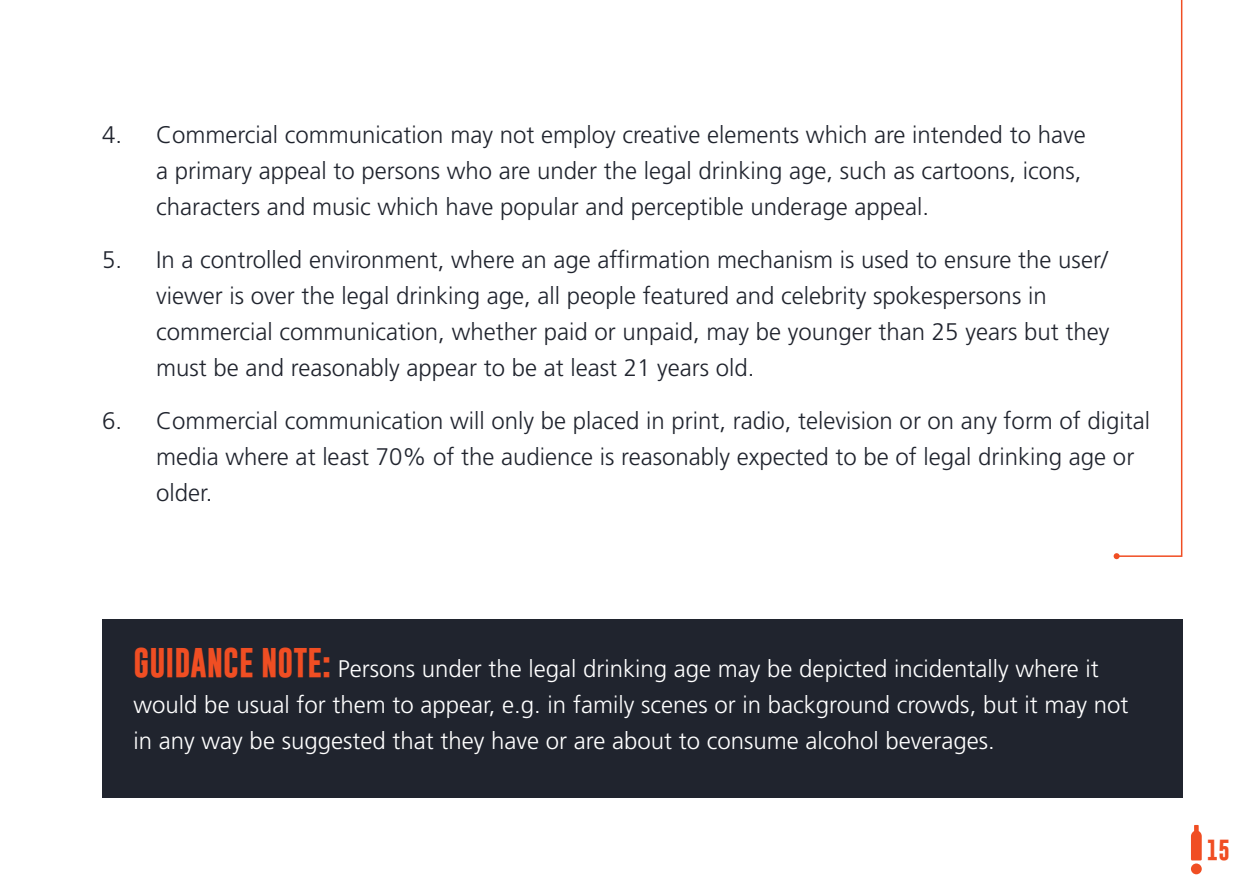
<style>
.page{position:relative;width:1259px;height:893px;background:#fff}
.page>*{position:absolute;margin:0;border:0;box-sizing:border-box;transform-origin:0 0}
.t1{font:300 24px/36px "Frutiger LT Std";color:#20242e}
.t2{font:300 24px/36px "Frutiger LT Std";color:#fff}
.t3{font:700 21px "Gobold";color:#f04e23}
.s1{font-family:"Gobold";font-weight:700;font-size:30px;color:#f04e23}
</style>
<div class="page">
<div style="left:102px;top:619px;width:1080px;height:178px;background:#20242e"></div>
<svg style="left:1113px;top:553px;width:6px;height:6px"></svg>
<svg style="left:1191px;top:825px;width:10px;height:35px"></svg>
<div style="left:1191px;top:863px;width:10px;height:11px;background:#f04e23;border-radius:50%"></div>
<p class="t1" style="left:156px;top:117px;width:931px;text-indent:-54px">4. Commercial communication may not employ creative elements which are intended to have a primary appeal to persons who are under the legal drinking age, such as cartoons, icons, characters and music which have popular and perceptible underage appeal.</p>
<p class="t1" style="left:156px;top:242px;width:955px;text-indent:-54px">5. In a controlled environment, where an age affirmation mechanism is used to ensure the user/ viewer is over the legal drinking age, all people featured and celebrity spokespersons in commercial communication, whether paid or unpaid, may be younger than 25 years but they must be and reasonably appear to be at least 21 years old.</p>
<p class="t1" style="left:156px;top:403px;width:995px;text-indent:-54px">6. Commercial communication will only be placed in print, radio, television or on any form of digital media where at least 70% of the audience is reasonably expected to be of legal drinking age or older.</p>
<p class="t2" style="left:134px;top:651px;width:996px"><span class="s1">GUIDANCE NOTE:</span> Persons under the legal drinking age may be depicted incidentally where it would be usual for them to appear, e.g. in family scenes or in background crowds, but it may not in any way be suggested that they have or are about to consume alcohol beverages.</p>
<p class="t3" style="left:1206px;top:836px;width:25px">15</p>
</div>
